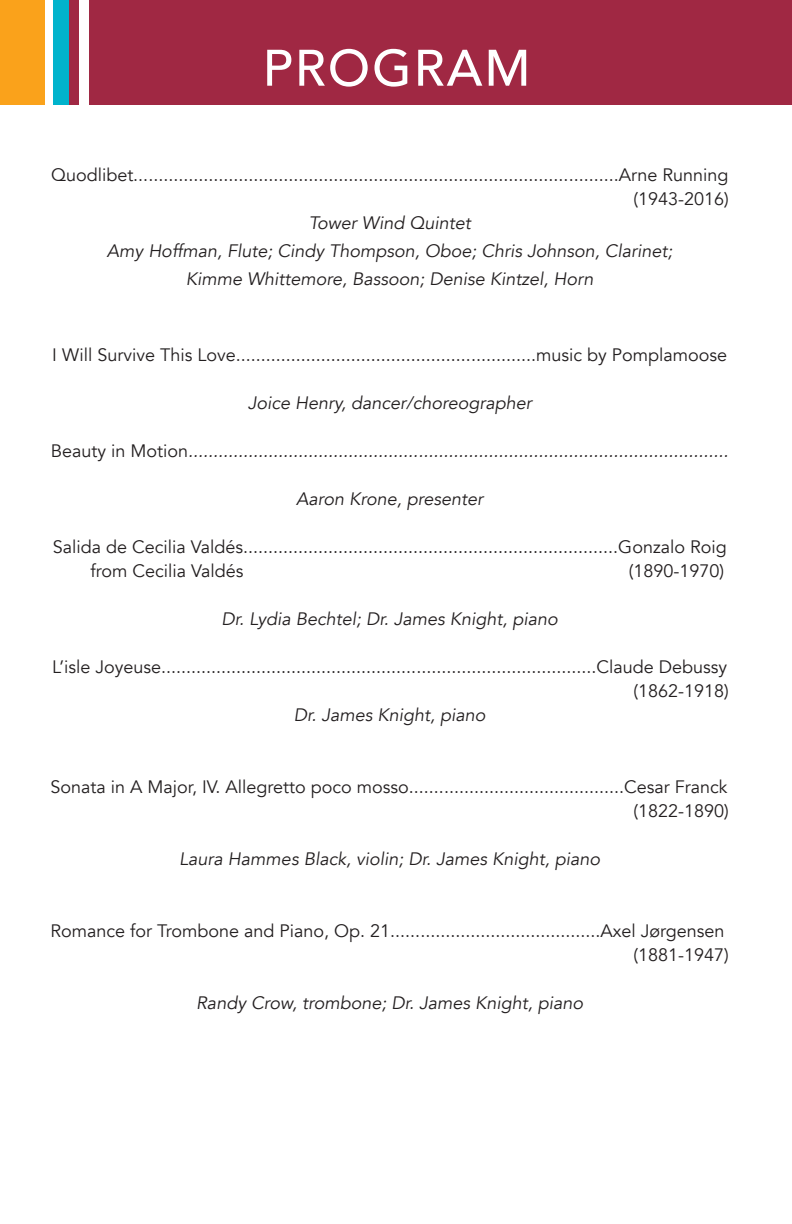
<style>
.page{position:relative;width:792px;height:1224px;background:#fff}
.page>*{position:absolute;margin:0;border:0;box-sizing:border-box;transform-origin:0 0}
.t1{font:500 50.8px "Avenir";letter-spacing:.04em;color:#fff}
.t2{font:18px/24px "Avenir";color:#231f20;text-align:right}
.t3{font:italic 18px/28px "Avenir";color:#231f20;text-align:center}
.s1{font-style:normal}
</style>
<div class="page">
<div style="left:0;top:0;width:44px;height:104px;background:#faa21b"></div>
<div style="left:54px;top:0;width:20px;height:104px;background:#00b3cc"></div>
<div style="left:70px;top:0;width:20px;height:104px;background:#a02843"></div>
<div style="left:80px;top:0;width:10px;height:104px;background:#fff"></div>
<div style="left:90px;top:0;width:702px;height:104px;background:#a02843"></div>
<h1 class="t1" style="left:263px;top:24px;width:269px">PROGRAM</h1>
<p class="t2" style="left:51px;top:163px;width:679px">Quodlibet.................................................................................................Arne Running (1943-2016)</p>
<p class="t3" style="left:107px;top:209px;width:567px">Tower Wind Quintet<br>Amy Hoffman, Flute; Cindy Thompson, Oboe; Chris Johnson, Clarinet;<br>Kimme Whittemore, Bassoon; Denise Kintzel, Horn</p>
<p class="t2" style="left:52px;top:343px;width:676px">I Will Survive This Love............................................................music by Pomplamoose</p>
<p class="t3" style="left:248px;top:389px;width:286px">Joice Henry, dancer/choreographer</p>
<p class="t3" style="left:51px;top:437px;width:679px"><span class="s1">Beauty in Motion</span>............................................................................................................</p>
<p class="t3" style="left:296px;top:485px;width:189px">Aaron Krone, presenter</p>
<p class="t2" style="left:91px;top:535px;width:638px;text-align:left;text-indent:-38px">Salida de Cecilia Valdés...........................................................................Gonzalo Roig from Cecilia Valdés</p>
<p class="t2" style="left:629px;top:559px;width:97px">(1890-1970)</p>
<p class="t3" style="left:222px;top:605px;width:338px">Dr. Lydia Bechtel; Dr. James Knight, piano</p>
<p class="t2" style="left:52px;top:655px;width:678px">L’isle Joyeuse.......................................................................................Claude Debussy (1862-1918)</p>
<p class="t3" style="left:294px;top:701px;width:193px">Dr. James Knight, piano</p>
<p class="t2" style="left:50px;top:775px;width:680px">Sonata in A Major, IV. Allegretto poco mosso...........................................Cesar Franck (1822-1890)</p>
<p class="t3" style="left:179px;top:845px;width:422px">Laura Hammes Black, violin; Dr. James Knight, piano</p>
<p class="t2" style="left:51px;top:919px;width:680px">Romance for Trombone and Piano, Op. 21..........................................Axel Jørgensen (1881-1947)</p>
<p class="t3" style="left:196px;top:989px;width:388px">Randy Crow, trombone; Dr. James Knight, piano</p>
</div>
